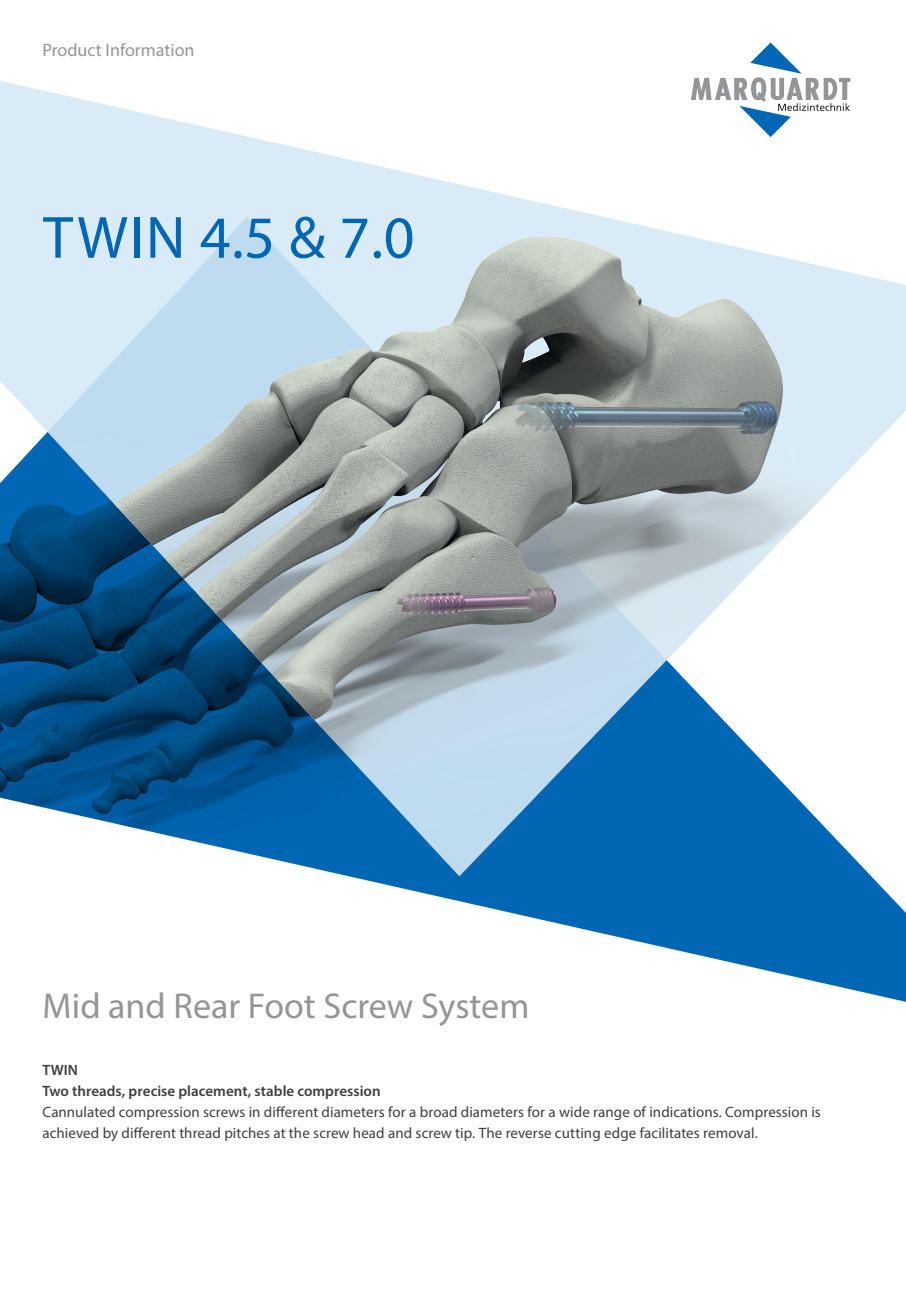
<style>
.page{position:relative;width:906px;height:1289px;background:#fff}
.page>*{position:absolute;margin:0;border:0;box-sizing:border-box;transform-origin:0 0}
.t1{font:60px "Myriad Pro";color:#0166b3}
.t2{font:36px "Myriad Pro";color:#939598}
.t3{font:18px "Myriad Pro";color:#939598}
.t4{font:15px/21px "Myriad Pro";letter-spacing:.005em;color:#3e3e3f}
.t5{font:600 15px/21px "Myriad Pro";color:#3e3e3f}
</style>
<div class="page">
<svg style="left:348px;top:876px;width:558px;height:125px"></svg>
<img style="left:0;top:81px;width:906px;height:795px">
<svg style="left:691px;top:43px;width:159px;height:94px"></svg>
<p class="t3" style="left:43px;top:39px;width:154px">Product Information</p>
<h1 class="t1" style="left:43px;top:200px;width:373px">TWIN 4.5 &amp; 7.0</h1>
<h2 class="t2" style="left:43px;top:983px;width:488px">Mid and Rear Foot Screw System</h2>
<p class="t5" style="left:43px;top:1058px;width:340px">TWIN<br>Two threads, precise placement, stable compression</p>
<p class="t4" style="left:43px;top:1100px;width:780px">Cannulated compression screws in different diameters for a broad diameters for a wide range of indications. Compression is achieved by different thread pitches at the screw head and screw tip. The reverse cutting edge facilitates removal.</p>
</div>
